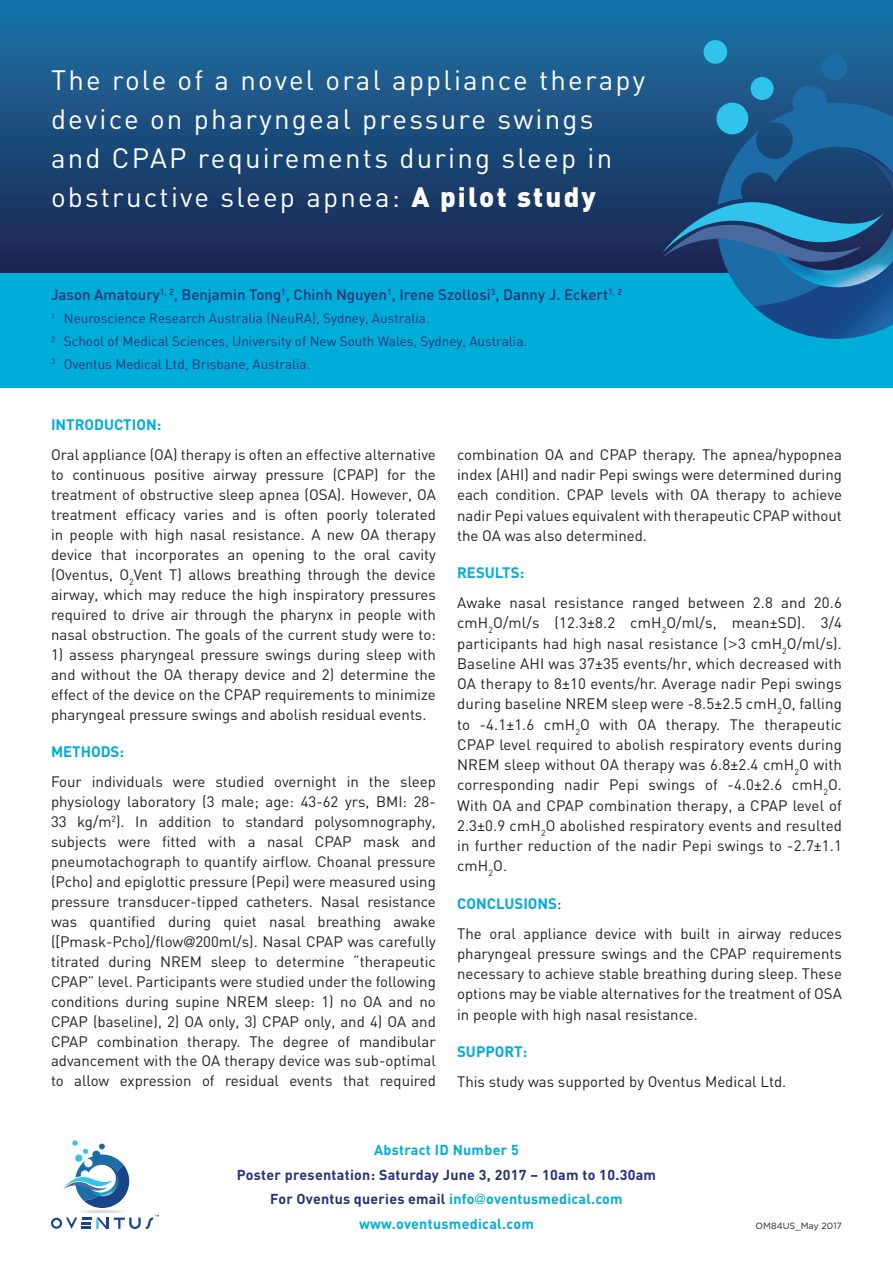
<style>
.page{position:relative;width:893px;height:1263px;background:#fff}
.page>*{position:absolute;margin:0;border:0;box-sizing:border-box;transform-origin:0 0}
.t1{font:27.6px/38.8px "DIN";letter-spacing:.08em;color:#fff}
.t2{font:15px/20px "DIN";color:#231f20;text-align:justify}
.t3{font:500 15px "DIN";color:#253279}
.t4{font:700 15px "DIN";color:#00add8}
.t5{font:700 14.25px "DIN";letter-spacing:.015em;color:#253279}
.t6{font:700 14.25px "DIN";letter-spacing:.02em;color:#00add8}
.t7{font:13.5px "DIN";color:#253279}
.t8{font:9px "Gotham";color:#231f20}
.s1{font-weight:900}
.s2{font-family:"Avenir"}
.s3{font-weight:400;color:#231f20}
.s4{color:#00add8}
.s5{font-family:"Avenir";font-weight:400;color:#00add8}
</style>
<div class="page">
<div style="left:0;top:273px;width:893px;height:115px;background:#00add8"></div>
<div style="left:0;top:0;width:893px;height:273px;background:linear-gradient(to bottom,#1875aa,#1d234e)"></div>
<div style="left:704px;top:40px;width:23px;height:24px;background:#30c3ec;border-radius:50%"></div>
<div style="left:751px;top:77px;width:23px;height:23px;background:#30c3ec;border-radius:50%"></div>
<div style="left:792px;top:85px;width:35px;height:35px;background:#1c6ca7;border-radius:50%"></div>
<div style="left:821px;top:54px;width:26px;height:26px;background:#1c6ca7;border-radius:50%"></div>
<svg style="left:663px;top:103px;width:230px;height:236px;background:#1b6497"></svg>
<svg style="left:51px;top:1217px;width:57px;height:12px"></svg>
<svg style="left:114px;top:1215px;width:45px;height:14px"></svg>
<svg style="left:63px;top:1140px;width:66px;height:68px"></svg>
<p class="t1" style="left:51px;top:60px;width:596px">The role of a novel oral appliance therapy device on pharyngeal pressure swings and CPAP requirements during sleep in obstructive sleep apnea: <span class="s1">A pilot study</span></p>
<p class="t3" style="left:51px;top:285px;width:572px">Jason Amatoury<sup>1,</sup> <sup>2</sup>, Benjamin Tong<sup>1</sup>, Chinh Nguyen<sup>1</sup>, Irene Szollosi<sup>3</sup>, Danny J. Eckert<sup>1,</sup> <sup>2</sup></p>
<p class="t7" style="left:51px;top:310px;width:380px"><sup>1</sup> Neuroscience Research Australia (NeuRA), Sydney, Australia.</p>
<p class="t7" style="left:51px;top:333px;width:478px"><sup>2</sup> School of Medical Sciences, University of New South Wales, Sydney, Australia.</p>
<p class="t7" style="left:51px;top:356px;width:261px"><sup>3</sup> Oventus Medical Ltd, Brisbane, Australia.</p>
<p class="t4" style="left:51px;top:415px;width:112px">INTRODUCTION:</p>
<p class="t2" style="left:51px;top:444px;width:386px">Oral appliance (OA) therapy is often an effective alternative to continuous positive airway pressure (CPAP) for the treatment of obstructive sleep apnea (OSA). However, OA treatment efficacy varies and is often poorly tolerated in people with high nasal resistance. A new OA therapy device that incorporates an opening to the oral cavity (Oventus, O<sub>2</sub>Vent T) allows breathing through the device airway, which may reduce the high inspiratory pressures required to drive air through the pharynx in people with nasal obstruction. The goals of the current study were to:</p>
<p class="t2" style="left:51px;top:644px;width:386px">1) assess pharyngeal pressure swings during sleep with and without the OA therapy device and 2) determine the effect of the device on the CPAP requirements to minimize pharyngeal pressure swings and abolish residual events.</p>
<p class="t4" style="left:51px;top:742px;width:75px">METHODS:</p>
<p class="t2" style="left:51px;top:771px;width:386px">Four individuals were studied overnight in the sleep physiology laboratory (3 male; age: 43-62 yrs, BMI: 28- 33 kg/m<sup>2</sup>). In addition to standard polysomnography, subjects were fitted with a nasal CPAP mask and pneumotachograph to quantify airflow. Choanal pressure (Pcho) and epiglottic pressure (Pepi) were measured using pressure transducer-tipped catheters. Nasal resistance was quantified during quiet nasal breathing awake ([Pmask-Pcho]/flow<span class="s2">@</span>200ml/s). Nasal CPAP was carefully titrated during NREM sleep to determine “therapeutic CPAP” level. Participants were studied under the following conditions during supine NREM sleep: 1) no OA and no CPAP (baseline), 2) OA only, 3) CPAP only, and 4) OA and CPAP combination therapy. The degree of mandibular advancement with the OA therapy device was sub-optimal to allow expression of residual events that required</p>
<p class="t2" style="left:457px;top:444px;width:386px">combination OA and CPAP therapy. The apnea/hypopnea index (AHI) and nadir Pepi swings were determined during each condition. CPAP levels with OA therapy to achieve nadir Pepi values equivalent with therapeutic CPAP without the OA was also determined.</p>
<p class="t4" style="left:457px;top:563px;width:69px">RESULTS:</p>
<p class="t2" style="left:457px;top:592px;width:386px">Awake nasal resistance ranged between 2.8 and 20.6 cmH<sub>2</sub>O/ml/s (12.3±8.2 cmH<sub>2</sub>O/ml/s, mean±SD). 3/4 participants had high nasal resistance (<span class="s2">&gt;</span>3 cmH<sub>2</sub>O/ml/s).<br>Baseline AHI was 37±35 events/hr, which decreased with OA therapy to 8±10 events/hr. Average nadir Pepi swings during baseline NREM sleep were -8.5±2.5 cmH<sub>2</sub>O, falling to -4.1±1.6 cmH<sub>2</sub>O with OA therapy. The therapeutic CPAP level required to abolish respiratory events during NREM sleep without OA therapy was 6.8±2.4 cmH<sub>2</sub>O with corresponding nadir Pepi swings of -4.0±2.6 cmH<sub>2</sub>O.<br>With OA and CPAP combination therapy, a CPAP level of 2.3±0.9 cmH<sub>2</sub>O abolished respiratory events and resulted in further reduction of the nadir Pepi swings to -2.7±1.1 cmH<sub>2</sub>O.</p>
<p class="t4" style="left:457px;top:893px;width:106px">CONCLUSIONS<span class="s3">:</span></p>
<p class="t2" style="left:457px;top:923px;width:386px">The oral appliance device with built in airway reduces pharyngeal pressure swings and the CPAP requirements necessary to achieve stable breathing during sleep. These options may be viable alternatives for the treatment of OSA in people with high nasal resistance.</p>
<p class="t4" style="left:457px;top:1041px;width:72px">SUPPORT:</p>
<p class="t2" style="left:457px;top:1071px;width:331px">This study was supported by Oventus Medical Ltd.</p>
<p class="t6" style="left:374px;top:1141px;width:146px">Abstract ID Number 5</p>
<p class="t5" style="left:237px;top:1165px;width:421px">Poster presentation: Saturday June 3, 2017 – 10am to 10.30am</p>
<p class="t5" style="left:270px;top:1190px;width:354px">For Oventus queries email <span class="s4">info</span><span class="s5">@</span><span class="s4">oventusmedical.com</span></p>
<p class="t6" style="left:359px;top:1214px;width:176px">www.oventusmedical.com</p>
<p class="t8" style="left:755px;top:1220px;width:88px">OM84US_May 2017</p>
</div>
